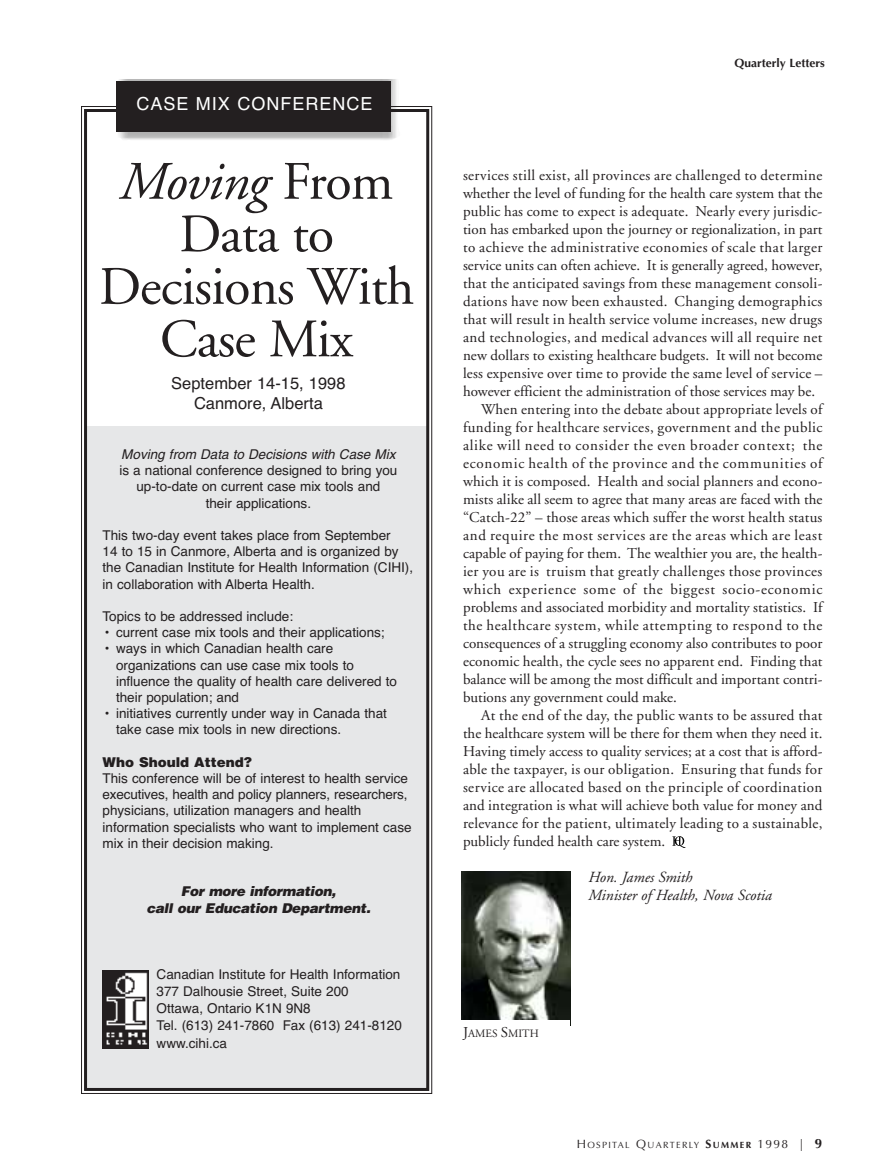
<style>
.page{position:relative;width:878px;height:1175px;background:#fff}
.page>*{position:absolute;margin:0;border:0;box-sizing:border-box;transform-origin:0 0}
.t1{font:54px/52.5px "Adobe Garamond";letter-spacing:-.015em;color:#231f20;text-align:center}
.t2{font:18px "Helvetica";letter-spacing:.055em;color:#fff}
.t3{font:16.5px/19.8px "Helvetica";color:#231f20;text-align:center}
.t4{font:italic 15.45px/18px "Adobe Garamond";color:#231f20}
.t5{font:15px "Adobe Garamond";letter-spacing:.015em;color:#231f20}
.t6{font:15px "Adobe Garamond";letter-spacing:.05em;color:#231f20}
.t7{font:15px "Adobe Garamond";letter-spacing:.045em;color:#231f20}
.t8{font:15px "Adobe Garamond";letter-spacing:.04em;color:#231f20}
.t9{font:13.5px/16.2px "Helvetica";color:#231f20}
.t10{font:italic 900 13.5px/16.4px "Helvetica";letter-spacing:-.02em;color:#231f20;text-align:center}
.t11{font:italic 13.5px "Helvetica";color:#231f20}
.t12{font:900 13.5px "Helvetica";color:#231f20}
.t13{font:700 12px "Optima";color:#231f20}
.t14{font:11.25px "Adobe Garamond";color:#231f20}
.t15{font:9px "Optima";letter-spacing:.15em;color:#231f20}
.s1{font-style:italic}
.s2{font-size:15px}
.s3{font-size:12px}
.s4{font-weight:700;font-size:12px}
.s5{font-weight:700}
.s6{font-weight:700;font-size:13.5px}
</style>
<div class="page">
<div style="left:87px;top:426px;width:340px;height:662px;background:#e6e7e8"></div>
<img style="left:118px;top:79px;width:279px;height:61px">
<div style="left:84px;top:109px;width:345px;height:981px;border:3px solid #231f20"></div>
<div style="left:116px;top:81px;width:275px;height:51px;background:#231f20"></div>
<img style="left:103px;top:970px;width:46px;height:78px">
<img style="left:461px;top:871px;width:109px;height:149px">
<svg style="left:672px;top:836px;width:13px;height:12px"></svg>
<p class="t2" style="left:136px;top:97px;width:238px">CASE MIX CONFERENCE</p>
<h1 class="t1" style="left:99px;top:160px;width:317px"><span class="s1">Moving</span> From<br>Data to<br>Decisions With<br>Case Mix</h1>
<p class="t3" style="left:171px;top:375px;width:176px">September 14-15, 1998<br>Canmore, Alberta</p>
<p class="t11" style="left:121px;top:449px;width:276px">Moving from Data to Decisions with Case Mix</p>
<p class="t9" style="left:119px;top:463px;width:279px;text-align:center">is a national conference designed to bring you up-to-date on current case mix tools and<br>their applications.</p>
<p class="t9" style="left:102px;top:528px;width:312px">This two-day event takes place from September<br>14 to 15 in Canmore, Alberta and is organized by the Canadian Institute for Health Information (CIHI), in collaboration with Alberta Health.</p>
<p class="t9" style="left:102px;top:609px;width:192px">Topics to be addressed include:</p>
<p class="t9" style="left:104px;top:625px;width:282px">• current case mix tools and their applications;</p>
<p class="t9" style="left:116px;top:642px;width:282px;text-indent:-12px">• ways in which Canadian health care organizations can use case mix tools to influence the quality of health care delivered to their population; and</p>
<p class="t9" style="left:116px;top:706px;width:272px;text-indent:-12px">• initiatives currently under way in Canada that take case mix tools in new directions.</p>
<p class="t12" style="left:102px;top:757px;width:151px">Who Should Attend?</p>
<p class="t9" style="left:102px;top:771px;width:310px">This conference will be of interest to health service executives, health and policy planners, researchers, physicians, utilization managers and health information specialists who want to implement case mix in their decision making.</p>
<p class="t10" style="left:146px;top:884px;width:225px">For more information,<br>call our Education Department.</p>
<p class="t9" style="left:156px;top:966px;width:247px;line-height:17.2px">Canadian Institute for Health Information<br>377 Dalhousie Street, Suite 200<br>Ottawa, Ontario K1N 9N8<br>Tel. (613) 241-7860 Fax (613) 241-8120 www.cihi.ca</p>
<p class="t13" style="left:734px;top:58px;width:92px">Quarterly Letters</p>
<p class="t5" style="left:463px;top:169px;width:361px">services still exist, all provinces are challenged to determine</p>
<p class="t5" style="left:463px;top:187px;width:361px">whether the level of funding for the health care system that the</p>
<p class="t5" style="left:463px;top:205px;width:361px">public has come to expect is adequate. Nearly every jurisdic-</p>
<p class="t5" style="left:463px;top:223px;width:361px">tion has embarked upon the journey or regionalization, in part</p>
<p class="t5" style="left:463px;top:241px;width:361px">to achieve the administrative economies of scale that larger</p>
<p class="t5" style="left:463px;top:259px;width:361px">service units can often achieve. It is generally agreed, however,</p>
<p class="t5" style="left:463px;top:277px;width:361px">that the anticipated savings from these management consoli-</p>
<p class="t5" style="left:463px;top:295px;width:361px">dations have now been exhausted. Changing demographics</p>
<p class="t5" style="left:463px;top:313px;width:361px">that will result in health service volume increases, new drugs</p>
<p class="t5" style="left:463px;top:331px;width:361px">and technologies, and medical advances will all require net</p>
<p class="t5" style="left:463px;top:349px;width:361px">new dollars to existing healthcare budgets. It will not become</p>
<p class="t5" style="left:463px;top:367px;width:361px">less expensive over time to provide the same level of service –</p>
<p class="t5" style="left:463px;top:385px;width:353px">however efficient the administration of those services may be.</p>
<p class="t5" style="left:481px;top:403px;width:343px">When entering into the debate about appropriate levels of</p>
<p class="t5" style="left:463px;top:421px;width:361px">funding for healthcare services, government and the public</p>
<p class="t6" style="left:463px;top:439px;width:361px">alike will need to consider the even broader context; the</p>
<p class="t6" style="left:463px;top:457px;width:361px">economic health of the province and the communities of</p>
<p class="t5" style="left:463px;top:475px;width:361px">which it is composed. Health and social planners and econo-</p>
<p class="t5" style="left:463px;top:493px;width:361px">mists alike all seem to agree that many areas are faced with the</p>
<p class="t5" style="left:463px;top:511px;width:361px">“Catch-22” – those areas which suffer the worst health status</p>
<p class="t7" style="left:463px;top:529px;width:361px">and require the most services are the areas which are least</p>
<p class="t5" style="left:463px;top:547px;width:361px">capable of paying for them. The wealthier you are, the health-</p>
<p class="t5" style="left:463px;top:565px;width:361px">ier you are is truism that greatly challenges those provinces</p>
<p class="t6" style="left:463px;top:583px;width:361px">which experience some of the biggest socio-economic</p>
<p class="t5" style="left:463px;top:601px;width:361px">problems and associated morbidity and mortality statistics. If</p>
<p class="t8" style="left:463px;top:619px;width:361px">the healthcare system, while attempting to respond to the</p>
<p class="t5" style="left:463px;top:637px;width:361px">consequences of a struggling economy also contributes to poor</p>
<p class="t5" style="left:463px;top:655px;width:361px">economic health, the cycle sees no apparent end. Finding that</p>
<p class="t5" style="left:463px;top:673px;width:361px">balance will be among the most difficult and important contri-</p>
<p class="t5" style="left:463px;top:691px;width:215px">butions any government could make.</p>
<p class="t5" style="left:481px;top:709px;width:343px">At the end of the day, the public wants to be assured that</p>
<p class="t5" style="left:463px;top:727px;width:361px">the healthcare system will be there for them when they need it.</p>
<p class="t5" style="left:463px;top:745px;width:361px">Having timely access to quality services; at a cost that is afford-</p>
<p class="t5" style="left:463px;top:763px;width:361px">able the taxpayer, is our obligation. Ensuring that funds for</p>
<p class="t5" style="left:463px;top:781px;width:361px">service are allocated based on the principle of coordination</p>
<p class="t5" style="left:463px;top:799px;width:361px">and integration is what will achieve both value for money and</p>
<p class="t5" style="left:463px;top:817px;width:361px">relevance for the patient, ultimately leading to a sustainable,</p>
<p class="t5" style="left:463px;top:835px;width:204px">publicly funded health care system.</p>
<p class="t4" style="left:588px;top:870px;width:185px">Hon. James Smith<br>Minister of Health, Nova Scotia</p>
<p class="t14" style="left:463px;top:1029px;width:77px"><span class="s2">J</span>AMES <span class="s2">S</span>MITH</p>
<p class="t15" style="left:576px;top:1141px;width:247px"><span class="s3">H</span>OSPITAL <span class="s3">Q</span>UARTERLY <span class="s4">S</span><span class="s5">UMMER</span> <span class="s3">1998 |</span> <span class="s6">9</span></p>
</div>
